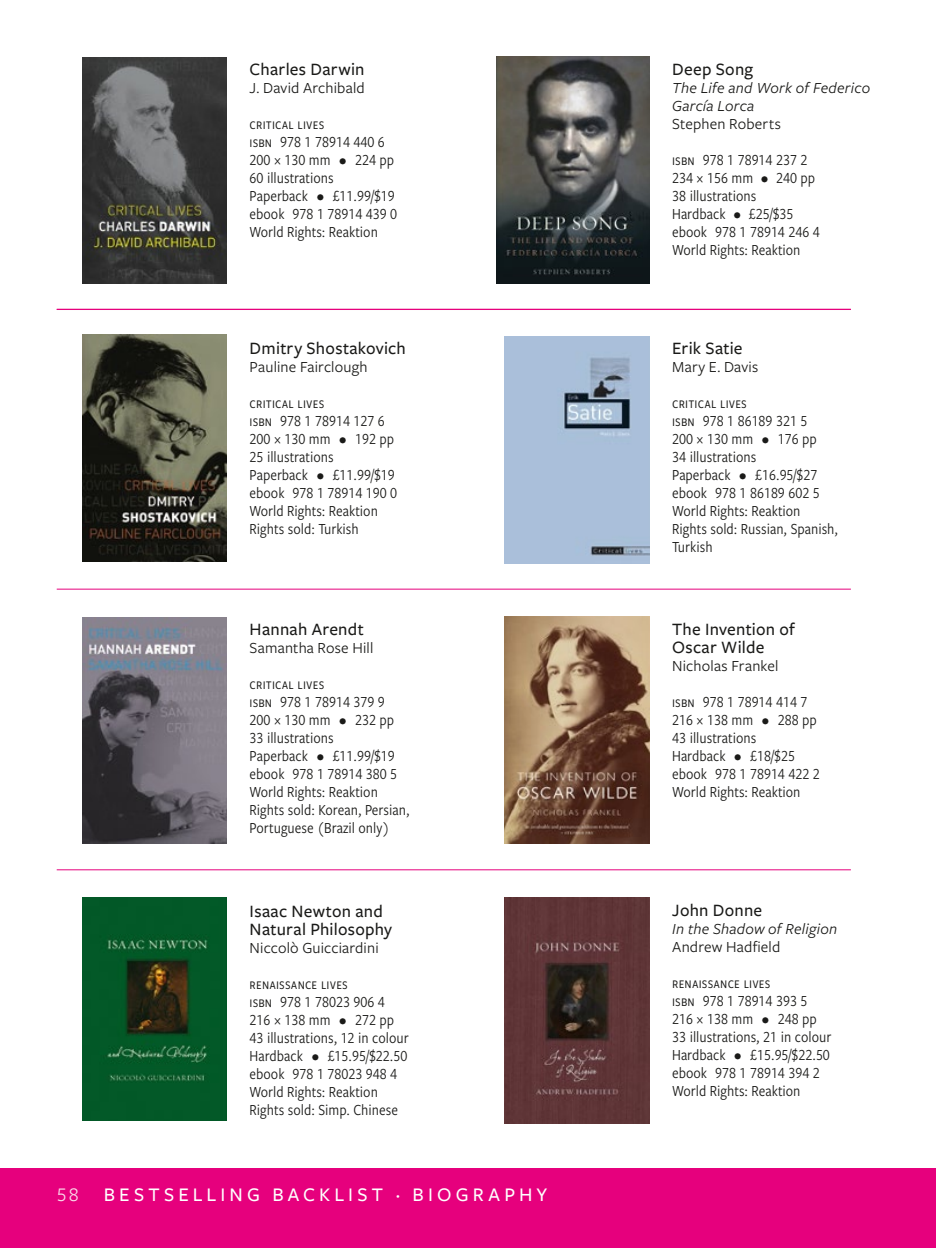
<style>
.page{position:relative;width:936px;height:1248px;background:#fff}
.page>*{position:absolute;margin:0;border:0;box-sizing:border-box;transform-origin:0 0}
.t1{font:500 20px "Freight Sans Pro";letter-spacing:.21em;color:#fff}
.t2{font:20px "Freight Sans Pro";color:#fadceb}
.t3{font:500 18px/18px "Freight Sans Pro";letter-spacing:.015em;color:#1a1a18}
.t4{font:16px/18px "Freight Sans Cnd Pro";color:#1a1a18}
.t5{font:16px "Freight Sans Pro";letter-spacing:.01em;color:#1a1a18}
.t6{font:italic 16px/18px "Freight Sans Pro";letter-spacing:.015em;color:#1a1a18}
.s1{font-family:"Freight Sans Pro"}
</style>
<div class="page">
<hr style="left:57px;top:869px;width:793px;height:1px;background:#e6007d">
<hr style="left:57px;top:309px;width:793px;height:1px;background:#e6007d">
<hr style="left:57px;top:588px;width:793px;height:1px;background:#e6007d">
<div style="left:0;top:1168px;width:935px;height:79px;background:#e6007d"></div>
<img style="left:496px;top:57px;width:153px;height:227px">
<img style="left:505px;top:897px;width:144px;height:225px">
<img style="left:505px;top:617px;width:144px;height:226px">
<img style="left:82px;top:57px;width:145px;height:227px">
<img style="left:82px;top:335px;width:145px;height:226px">
<img style="left:505px;top:336px;width:144px;height:227px">
<img style="left:82px;top:617px;width:145px;height:226px">
<img style="left:82px;top:897px;width:145px;height:222px">
<p class="t3" style="left:249px;top:59px;width:116px">Charles Darwin</p>
<p class="t5" style="left:249px;top:77px;width:117px">J. David Archibald</p>
<p class="t4" style="left:249px;top:114px;width:149px">Critical Lives<br>isbn 978 1 78914 440 6<br>200 × 130 mm <span class="s1">•</span> 224 pp<br>60 illustrations<br>Paperback <span class="s1">•</span> £11.99/$19 ebook 978 1 78914 439 0<br>World Rights: Reaktion</p>
<p class="t3" style="left:249px;top:338px;width:158px">Dmitry Shostakovich</p>
<p class="t5" style="left:249px;top:356px;width:119px">Pauline Fairclough</p>
<p class="t4" style="left:249px;top:393px;width:149px">Critical Lives<br>isbn 978 1 78914 127 6<br>200 × 130 mm <span class="s1">•</span> 192 pp<br>25 illustrations<br>Paperback <span class="s1">•</span> £11.99/$19 ebook 978 1 78914 190 0<br>World Rights: Reaktion<br>Rights sold: Turkish</p>
<p class="t3" style="left:249px;top:619px;width:116px">Hannah Arendt</p>
<p class="t5" style="left:249px;top:637px;width:125px">Samantha Rose Hill</p>
<p class="t4" style="left:249px;top:674px;width:161px">Critical Lives<br>isbn 978 1 78914 379 9<br>200 × 130 mm <span class="s1">•</span> 232 pp<br>33 illustrations<br>Paperback <span class="s1">•</span> £11.99/$19 ebook 978 1 78914 380 5<br>World Rights: Reaktion<br>Rights sold: Korean, Persian,<br>Portuguese (Brazil only)</p>
<p class="t3" style="left:249px;top:901px;width:144px">Isaac Newton and<br>Natural Philosophy</p>
<p class="t5" style="left:249px;top:937px;width:131px">Niccolò Guicciardini</p>
<p class="t4" style="left:249px;top:974px;width:161px">Renaissance Lives<br>isbn 978 1 78023 906 4<br>216 × 138 mm <span class="s1">•</span> 272 pp<br>43 illustrations, 12 in colour<br>Hardback <span class="s1">•</span> £15.95/$22.50 ebook 978 1 78023 948 4<br>World Rights: Reaktion<br>Rights sold: Simp. Chinese</p>
<p class="t2" style="left:57px;top:1180px;width:23px">58</p>
<p class="t1" style="left:104px;top:1180px;width:445px">BESTSELLING BACKLIST · BIOGRAPHY</p>
<p class="t3" style="left:672px;top:59px;width:82px">Deep Song</p>
<p class="t6" style="left:672px;top:78px;width:199px">The Life and Work of Federico<br>García Lorca</p>
<p class="t5" style="left:672px;top:113px;width:110px">Stephen Roberts</p>
<p class="t4" style="left:672px;top:150px;width:149px">isbn 978 1 78914 237 2<br>234 × 156 mm • 240 pp<br>38 illustrations<br>Hardback • £25/$35 ebook 978 1 78914 246 4<br>World Rights: Reaktion</p>
<p class="t3" style="left:672px;top:338px;width:72px">Erik Satie</p>
<p class="t5" style="left:672px;top:356px;width:87px">Mary E. Davis</p>
<p class="t4" style="left:672px;top:393px;width:167px">Critical Lives<br>isbn 978 1 86189 321 5<br>200 × 130 mm <span class="s1">•</span> 176 pp<br>34 illustrations<br>Paperback <span class="s1">•</span> £16.95/$27 ebook 978 1 86189 602 5<br>World Rights: Reaktion<br>Rights sold: Russian, Spanish,<br>Turkish</p>
<p class="t3" style="left:672px;top:619px;width:124px">The Invention of<br>Oscar Wilde</p>
<p class="t5" style="left:672px;top:655px;width:108px">Nicholas Frankel</p>
<p class="t4" style="left:672px;top:692px;width:149px">isbn 978 1 78914 414 7<br>216 × 138 mm <span class="s1">•</span> 288 pp<br>43 illustrations<br>Hardback <span class="s1">•</span> £18/$25 ebook 978 1 78914 422 2<br>World Rights: Reaktion</p>
<p class="t3" style="left:672px;top:900px;width:91px">John Donne</p>
<p class="t6" style="left:672px;top:918px;width:166px">In the Shadow of Religion</p>
<p class="t5" style="left:672px;top:935px;width:110px">Andrew Hadfield</p>
<p class="t4" style="left:672px;top:972px;width:161px">Renaissance Lives<br>isbn 978 1 78914 393 5<br>216 × 138 mm <span class="s1">•</span> 248 pp<br>33 illustrations, 21 in colour<br>Hardback <span class="s1">•</span> £15.95/$22.50 ebook 978 1 78914 394 2<br>World Rights: Reaktion</p>
</div>
